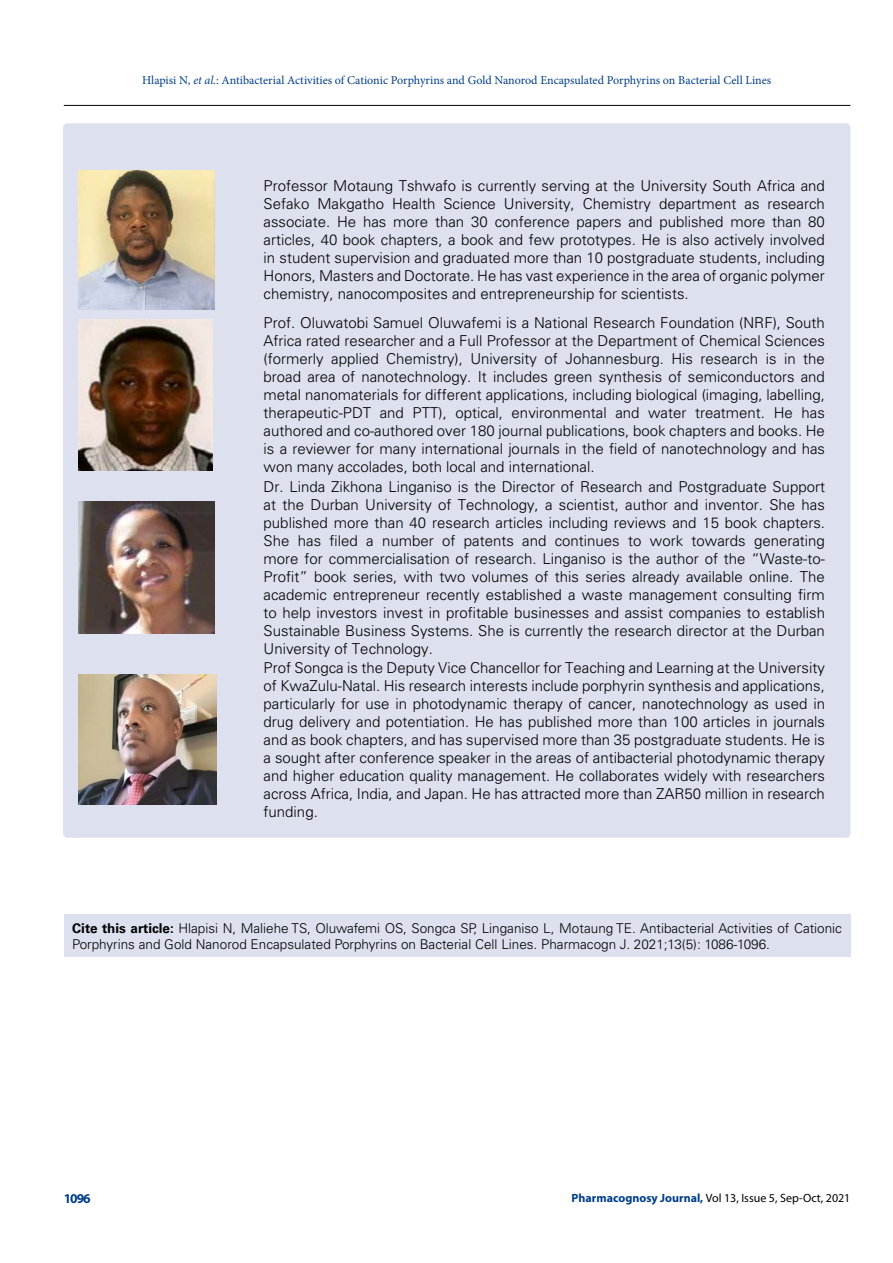
<style>
.page{position:relative;width:893px;height:1263px;background:#fff}
.page>*{position:absolute;margin:0;border:0;box-sizing:border-box;transform-origin:0 0}
.t1{font:300 15px/18px "Univers LT Std";color:#000;text-align:justify}
.t2{font:300 13.5px/16.2px "Univers LT Std";color:#000}
.t3{font:700 13.5px "Myriad Pro";color:#003e88}
.t4{font:12px "Minion Pro";color:#003e88}
.t5{font:12px "Myriad Pro";color:#000}
.s1{font-style:italic}
.s2{font-weight:700}
.s3{font-weight:700;color:#003e88}
</style>
<div class="page">
<hr style="left:64px;top:105px;width:786px;height:1px;background:#000">
<div style="left:63px;top:123px;width:787px;height:715px;background:#dde0ef;border-radius:4px"></div>
<div style="left:64px;top:914px;width:786px;height:43px;background:#dde0ef"></div>
<img style="left:79px;top:170px;width:135px;height:139px">
<img style="left:79px;top:319px;width:134px;height:152px">
<img style="left:79px;top:501px;width:136px;height:133px">
<img style="left:79px;top:675px;width:138px;height:129px">
<p class="t4" style="left:142px;top:72px;width:631px">Hlapisi N, <span class="s1">et al</span>.: Antibacterial Activities of Cationic Porphyrins and Gold Nanorod Encapsulated Porphyrins on Bacterial Cell Lines</p>
<p class="t1" style="left:264px;top:177px;width:563px">Professor Motaung Tshwafo is currently serving at the University South Africa and Sefako Makgatho Health Science University, Chemistry department as research associate. He has more than 30 conference papers and published more than 80 articles, 40 book chapters, a book and few prototypes. He is also actively involved in student supervision and graduated more than 10 postgraduate students, including Honors, Masters and Doctorate. He has vast experience in the area of organic polymer chemistry, nanocomposites and entrepreneurship for scientists.</p>
<p class="t1" style="left:264px;top:314px;width:563px">Prof. Oluwatobi Samuel Oluwafemi is a National Research Foundation (NRF), South Africa rated researcher and a Full Professor at the Department of Chemical Sciences (formerly applied Chemistry), University of Johannesburg. His research is in the broad area of nanotechnology. It includes green synthesis of semiconductors and metal nanomaterials for different applications, including biological (imaging, labelling, therapeutic-PDT and PTT), optical, environmental and water treatment. He has authored and co-authored over 180 journal publications, book chapters and books. He is a reviewer for many international journals in the field of nanotechnology and has won many accolades, both local and international.</p>
<p class="t1" style="left:264px;top:477px;width:563px">Dr. Linda Zikhona Linganiso is the Director of Research and Postgraduate Support at the Durban University of Technology, a scientist, author and inventor. She has published more than 40 research articles including reviews and 15 book chapters.<br>She has filed a number of patents and continues to work towards generating more for commercialisation of research. Linganiso is the author of the “Waste-to-Profit” book series, with two volumes of this series already available online. The academic entrepreneur recently established a waste management consulting firm to help investors invest in profitable businesses and assist companies to establish Sustainable Business Systems. She is currently the research director at the Durban University of Technology.</p>
<p class="t1" style="left:264px;top:659px;width:563px">Prof Songca is the Deputy Vice Chancellor for Teaching and Learning at the University of KwaZulu-Natal. His research interests include porphyrin synthesis and applications, particularly for use in photodynamic therapy of cancer, nanotechnology as used in drug delivery and potentiation. He has published more than 100 articles in journals and as book chapters, and has supervised more than 35 postgraduate students. He is a sought after conference speaker in the areas of antibacterial photodynamic therapy and higher education quality management. He collaborates widely with researchers across Africa, India, and Japan. He has attracted more than ZAR50 million in research funding.</p>
<p class="t2" style="left:72px;top:920px;width:771px"><span class="s2">Cite this article:</span> Hlapisi N, Maliehe TS, Oluwafemi OS, Songca SP, Linganiso L, Motaung TE. Antibacterial Activities of Cationic<br>Porphyrins and Gold Nanorod Encapsulated Porphyrins on Bacterial Cell Lines. Pharmacogn J. 2021;13(5): 1086-1096.</p>
<p class="t3" style="left:64px;top:1189px;width:29px">1096</p>
<p class="t5" style="left:572px;top:1190px;width:280px"><span class="s3">Pharmacognosy Journal,</span> Vol 13, Issue 5, Sep-Oct, 2021</p>
</div>
